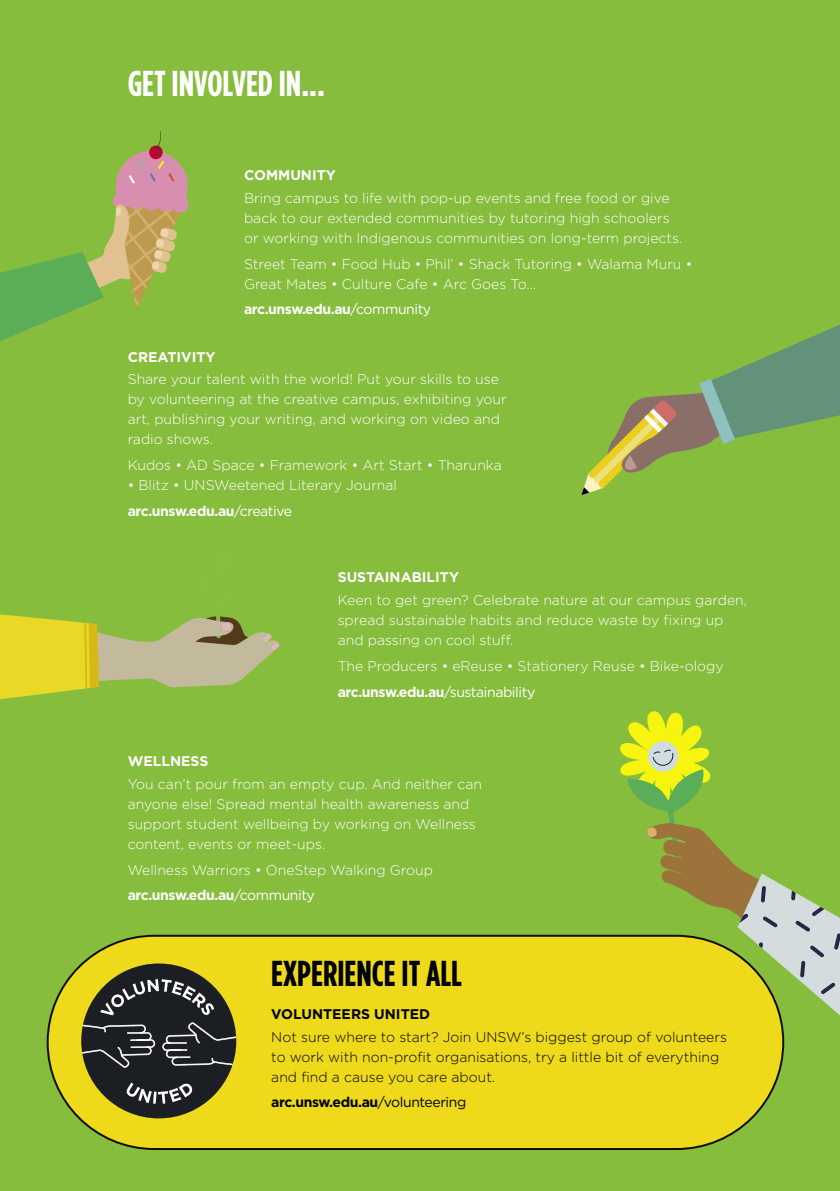
<style>
.page{position:relative;width:840px;height:1191px;background:#fff}
.page>*{position:absolute;margin:0;border:0;box-sizing:border-box;transform-origin:0 0}
.t1{font:700 condensed 36px "Gotham HTF";color:#fff}
.t2{font:700 condensed 36px "Gotham HTF";color:#000}
.t3{font:300 14px/20px "Gotham HTF";color:#fff}
.t4{font:300 14px/20px "Gotham HTF";color:#000}
.t5{font:700 14px "Gotham HTF";color:#fff}
.t6{font:700 14px "Gotham HTF";letter-spacing:-.03em;color:#000}
.t7{font:700 14px "Gotham HTF";letter-spacing:-.03em;color:#fff}
.t8{font:700 14px "Gotham HTF";color:#000}
.s1{font-weight:400}
.s2{font-weight:700}
</style>
<div class="page">
<div style="left:0;top:0;width:839px;height:1191px;background:#86bd3d"></div>
<div style="left:48px;top:935px;width:734px;height:214px;background:#eeda1b;border-radius:107px"></div>
<div style="left:47px;top:934px;width:736px;height:216px;border:2px solid #0f0f0f;border-radius:107px"></div>
<svg style="left:0;top:131px;width:189px;height:210px"></svg>
<svg style="left:615px;top:711px;width:224px;height:309px"></svg>
<svg style="left:0;top:614px;width:280px;height:85px"></svg>
<div style="left:81px;top:963px;width:155px;height:155px;background:#1b1e22;border-radius:50%"></div>
<svg style="left:100px;top:979px;width:114px;height:36px"></svg>
<svg style="left:126px;top:1082px;width:67px;height:21px"></svg>
<svg style="left:81px;top:1022px;width:74px;height:45px"></svg>
<svg style="left:162px;top:1022px;width:74px;height:45px"></svg>
<svg style="left:581px;top:325px;width:258px;height:170px"></svg>
<h1 class="t1" style="left:128px;top:63px;width:199px">GET INVOLVED IN...</h1>
<p class="t5" style="left:244px;top:167px;width:93px">COMMUNITY</p>
<p class="t3" style="left:244px;top:188px;width:439px">Bring campus to life with pop-up events and free food or give back to our extended communities by tutoring high schoolers or working with Indigenous communities on long-term projects.</p>
<p class="t3" style="left:244px;top:253px;width:449px">Street Team • Food Hub • Phil’ • Shack Tutoring • Walama Muru •<br>Great Mates • Culture Cafe • Arc Goes To...</p>
<p class="t7" style="left:244px;top:301px;width:188px">arc.unsw.edu.au<span class="s1">/community</span></p>
<p class="t5" style="left:128px;top:348px;width:89px">CREATIVITY</p>
<p class="t3" style="left:128px;top:369px;width:380px">Share your talent with the world! Put your skills to use by volunteering at the creative campus, exhibiting your art, publishing your writing, and working on video and radio shows.</p>
<p class="t3" style="left:128px;top:455px;width:375px">Kudos • AD Space • Framework • Art Start • Tharunka</p>
<p class="t3" style="left:128px;top:472px;width:271px;line-height:25.6px">• Blitz • UNSWeetened Literary Journal <span class="s2">arc.unsw.edu.au</span><span class="s1">/creative</span></p>
<p class="t5" style="left:337px;top:569px;width:123px">SUSTAINABILITY</p>
<p class="t3" style="left:337px;top:590px;width:410px">Keen to get green? Celebrate nature at our campus garden, spread sustainable habits and reduce waste by fixing up and passing on cool stuff.</p>
<p class="t3" style="left:337px;top:653px;width:387px;line-height:25.6px">The Producers • eReuse • Stationery Reuse • Bike-ology <span class="s2">arc.unsw.edu.au</span><span class="s1">/sustainability</span></p>
<p class="t5" style="left:128px;top:753px;width:82px">WELLNESS</p>
<p class="t3" style="left:128px;top:773px;width:356px">You can’t pour from an empty cup. And neither can anyone else! Spread mental health awareness and support student wellbeing by working on Wellness content, events or meet-ups.</p>
<p class="t3" style="left:128px;top:856px;width:306px;line-height:25.6px">Wellness Warriors • OneStep Walking Group <span class="s2">arc.unsw.edu.au</span><span class="s1">/community</span></p>
<h1 class="t2" style="left:271px;top:953px;width:192px">EXPERIENCE IT ALL</h1>
<p class="t8" style="left:271px;top:1005px;width:160px">VOLUNTEERS UNITED</p>
<p class="t4" style="left:271px;top:1026px;width:457px">Not sure where to start? Join UNSW’s biggest group of volunteers to work with non-profit organisations, try a little bit of everything and find a cause you care about.</p>
<p class="t6" style="left:271px;top:1094px;width:196px">arc.unsw.edu.au<span class="s1">/volunteering</span></p>
</div>
